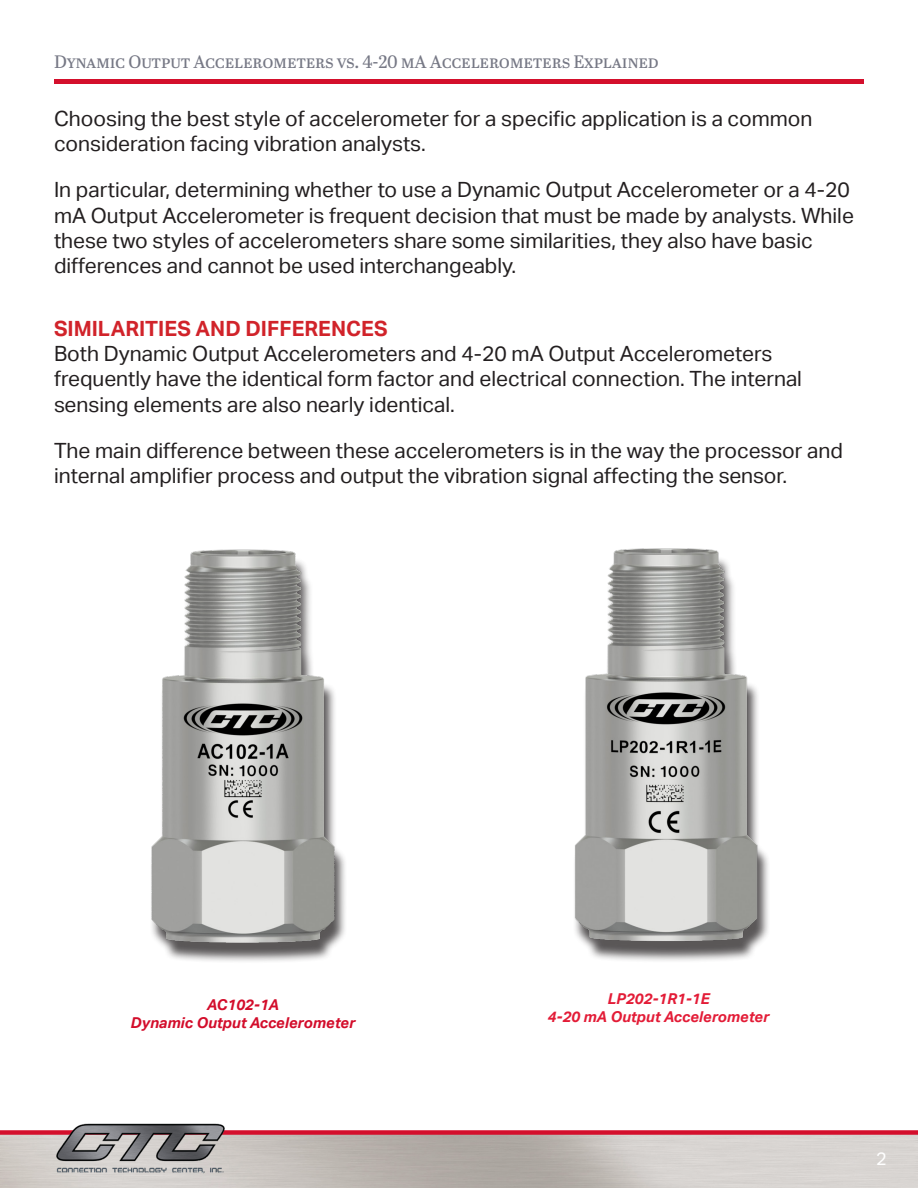
<style>
.page{position:relative;width:918px;height:1188px;background:#fff}
.page>*{position:absolute;margin:0;border:0;box-sizing:border-box;transform-origin:0 0}
.Body{font:21px/25.2px "Aktiv Grotesk";color:#231f20}
.t1{font:18px "Abril Text";letter-spacing:-.015em;color:#767885}
.t2{font:18px "Aktiv Grotesk";color:#fff}
.Body-2{font:italic 700 15px/18px "Aktiv Grotesk";color:#e31c37;text-align:center}
.Body-3{font:italic 700 15px/18px "Aktiv Grotesk";color:#d30d2b;text-align:center}
.s1{font-weight:700;color:#d1232a}
</style>
<div class="page">
<div style="left:54px;top:79px;width:810px;height:5px;background:#d40f2c"></div>
<div style="left:0;top:1130px;width:918px;height:5px;background:#d40f2c"></div>
<img style="left:54px;top:1123px;width:172px;height:65px">
<img style="left:151px;top:549px;width:173px;height:409px">
<img style="left:234px;top:548px;width:534px;height:409px">
<p class="t1" style="left:54px;top:49px;width:606px">Dynamic Output Accelerometers vs. 4-20 mA Accelerometers Explained</p>
<p class="Body" style="left:54px;top:106px;width:760px">Choosing the best style of accelerometer for a specific application is a common consideration facing vibration analysts.</p>
<p class="Body" style="left:54px;top:178px;width:802px">In particular, determining whether to use a Dynamic Output Accelerometer or a 4-20 mA Output Accelerometer is frequent decision that must be made by analysts. While these two styles of accelerometers share some similarities, they also have basic differences and cannot be used interchangeably.</p>
<p class="Body" style="left:54px;top:316px;width:750px"><span class="s1">SIMILARITIES AND DIFFERENCES<br></span>Both Dynamic Output Accelerometers and 4-20 mA Output Accelerometers frequently have the identical form factor and electrical connection. The internal sensing elements are also nearly identical.</p>
<p class="Body" style="left:54px;top:438px;width:791px">The main difference between these accelerometers is in the way the processor and internal amplifier process and output the vibration signal affecting the sensor.</p>
<p class="Body-3" style="left:131px;top:996px;width:226px">AC102-1A<br>Dynamic Output Accelerometer</p>
<p class="Body-2" style="left:548px;top:990px;width:223px">LP202-1R1-1E<br>4-20 mA Output Accelerometer</p>
<p class="t2" style="left:876px;top:1148px;width:12px">2</p>
</div>
